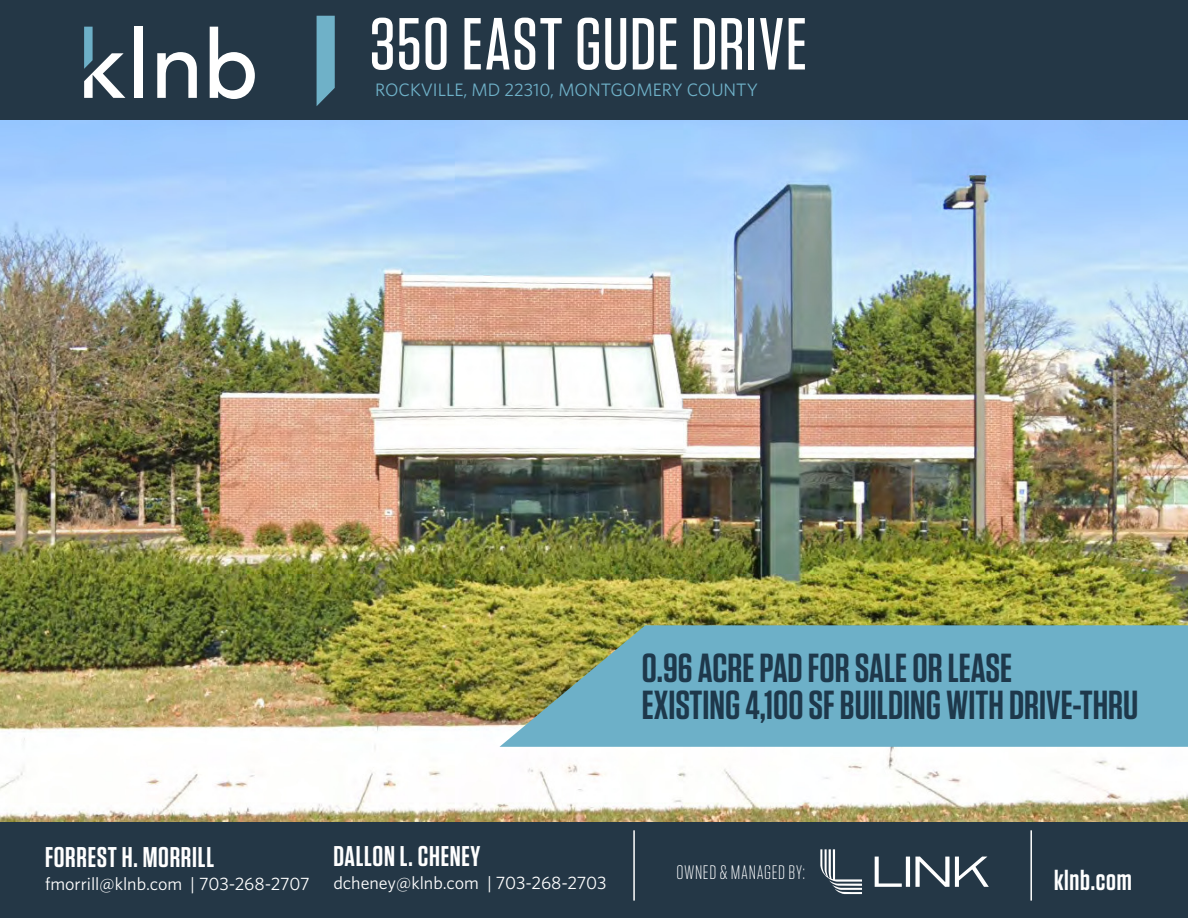
<style>
.page{position:relative;width:1188px;height:918px;background:#fff}
.page>*{position:absolute;margin:0;border:0;box-sizing:border-box;transform-origin:0 0}
.t1{font:500 73.5px "Tungsten";letter-spacing:.015em;color:#fff}
.t2{font:600 40.5px/37.5px "Tungsten";color:#1e384b}
.t3{font:600 28.5px "Tungsten";letter-spacing:.025em;color:#fff}
.t4{font:300 19.5px "Tungsten";letter-spacing:.03em;color:#fdfeff}
.t5{font:18px "Whitney";color:#fff}
.t6{font:18px "Whitney";color:#6fb1c8}
</style>
<div class="page">
<div style="left:0;top:822px;width:1188px;height:96px;background:#243746"></div>
<div style="left:0;top:0;width:1188px;height:120px;background:#243746"></div>
<svg style="left:84px;top:27px;width:41px;height:71px"></svg>
<div style="left:135px;top:27px;width:8px;height:71px;background:#fff"></div>
<svg style="left:157px;top:52px;width:40px;height:46px"></svg>
<svg style="left:210px;top:27px;width:45px;height:72px"></svg>
<svg style="left:317px;top:16px;width:18px;height:90px;background:#66a3b9"></svg>
<img style="left:0;top:120px;width:1188px;height:702px">
<hr style="left:633px;top:830px;width:2px;height:71px;background:#fff">
<hr style="left:1030px;top:830px;width:2px;height:71px;background:#fff">
<svg style="left:500px;top:625px;width:688px;height:122px;background:#72adb9"></svg>
<svg style="left:875px;top:857px;width:114px;height:30px"></svg>
<svg style="left:820px;top:849px;width:42px;height:45px"></svg>
<h1 class="t1" style="left:370px;top:11px;width:439px">350 EAST GUDE DRIVE</h1>
<p class="t6" style="left:375px;top:81px;width:384px">ROCKVILLE, MD 22310, MONTGOMERY COUNTY</p>
<p class="t2" style="left:642px;top:651px;width:498px">0.96 ACRE PAD FOR SALE OR LEASE<br>EXISTING 4,100 SF BUILDING WITH DRIVE-THRU</p>
<p class="t3" style="left:333px;top:843px;width:149px">DALLON L. CHENEY</p>
<p class="t5" style="left:333px;top:875px;width:275px">dcheney@klnb.com | 703-268-2703</p>
<p class="t3" style="left:45px;top:844px;width:171px">FORREST H. MORRILL</p>
<p class="t5" style="left:45px;top:876px;width:266px">fmorrill@klnb.com | 703-268-2707</p>
<p class="t3" style="left:1054px;top:867px;width:79px">klnb.com</p>
<p class="t4" style="left:676px;top:864px;width:130px">OWNED &amp; MANAGED BY:</p>
</div>
